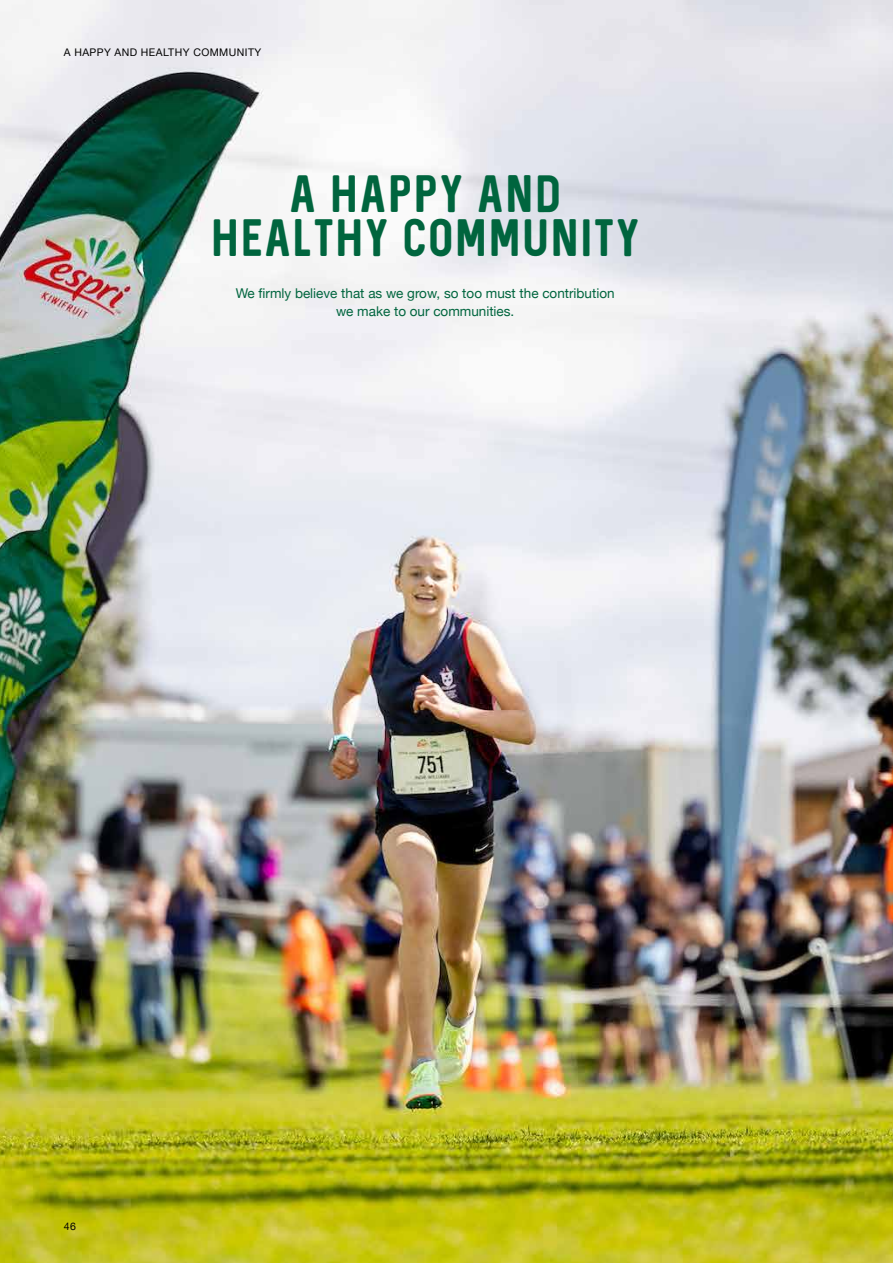
<style>
.page{position:relative;width:893px;height:1263px;background:#fff}
.page>*{position:absolute;margin:0;border:0;box-sizing:border-box;transform-origin:0 0}
.t1{font:42px/43.5px "Sequel Neue";letter-spacing:.03em;color:#00653e;text-align:center;scale:.95 1}
.t2{font:13.5px/18px "Helvetica Neue";color:#00653e;text-align:center}
.t3{font:10.5px "Helvetica Neue";letter-spacing:.04em;color:#000}
</style>
<div class="page">
<img style="left:0;top:0;width:893px;height:1263px">
<p class="t3" style="left:64px;top:45px;width:199px">A HAPPY AND HEALTHY COMMUNITY</p>
<h1 class="t1" style="left:211px;top:173px;width:453px">A HAPPY AND<br>HEALTHY COMMUNITY</h1>
<p class="t2" style="left:236px;top:285px;width:380px">We firmly believe that as we grow, so too must the contribution we make to our communities.</p>
<p class="t3" style="left:64px;top:1219px;width:14px">46</p>
</div>
